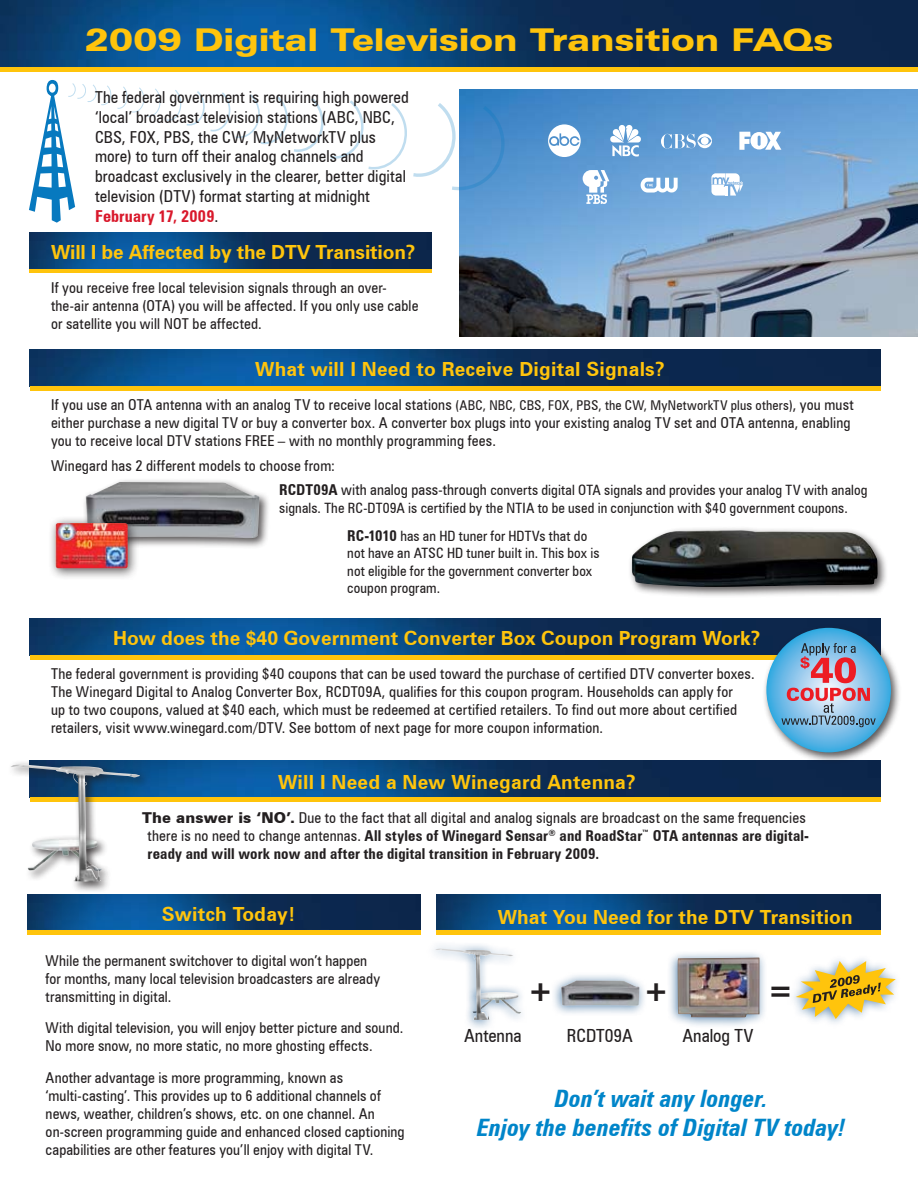
<style>
.page{position:relative;width:918px;height:1188px;background:#fff}
.page>*{position:absolute;margin:0;border:0;box-sizing:border-box;transform-origin:0 0}
.t1{font:900 expanded 31.5px "Zurich BT";letter-spacing:.01em;color:#ffc40c}
.t2{font:900 30.6px "Zurich BT";color:#231f20}
.t3{font:italic 700 condensed 24px/29.1px "Zurich BT";color:#0085c9;text-align:center}
.t4{font:700 19.5px "Zurich BT";letter-spacing:.005em;color:#ffc40c}
.t5{font:condensed 18.15px "Zurich BT";color:#231f20}
.t6{font:condensed 16.5px/19.8px "Zurich BT";letter-spacing:.005em;color:#231f20}
.t7{font:condensed 15px/18px "Zurich BT";letter-spacing:.01em;color:#231f20}
.t8{font:700 condensed 15px/18px "Zurich BT";letter-spacing:.01em;color:#231f20}
.t9{font:condensed 14.25px/17.1px "Zurich BT";letter-spacing:.005em;color:#231f20}
.s1{font-weight:700;color:#d9182b}
.s2{font-size:13.5px}
.s3{font-weight:700;font-size:15px}
.s4{font-size:15px}
.s5{font-weight:900;font-stretch:normal}
.s6{font-weight:400}
</style>
<div class="page">
<div style="left:0;top:66px;width:918px;height:5px;background:#ffc40c"></div>
<img style="left:0;top:0;width:918px;height:66px">
<img style="left:30px;top:350px;width:850px;height:36px">
<div style="left:30px;top:386px;width:850px;height:5px;background:#ffc40c"></div>
<hr style="left:30px;top:269px;width:402px;height:4px;background:#ffc40c">
<img style="left:30px;top:232px;width:402px;height:37px">
<img style="left:172px;top:761px;width:708px;height:36px">
<div style="left:30px;top:797px;width:850px;height:5px;background:#ffc40c"></div>
<img style="left:30px;top:619px;width:850px;height:36px">
<div style="left:30px;top:655px;width:850px;height:5px;background:#ffc40c"></div>
<img style="left:436px;top:894px;width:444px;height:36px">
<div style="left:436px;top:930px;width:444px;height:5px;background:#ffc40c"></div>
<img style="left:27px;top:894px;width:394px;height:36px">
<div style="left:27px;top:930px;width:394px;height:5px;background:#ffc40c"></div>
<img style="left:459px;top:90px;width:459px;height:246px">
<svg style="left:29px;top:80px;width:478px;height:143px"></svg>
<div style="left:81px;top:478px;width:270px;height:93px;background:#231f20;opacity:.75"></div>
<img style="left:86px;top:482px;width:174px;height:33px">
<div style="left:627px;top:526px;width:291px;height:92px;background:#231f20;opacity:.75"></div>
<img style="left:632px;top:530px;width:246px;height:57px">
<div style="left:6px;top:760px;width:166px;height:151px;background:#231f20;opacity:.75"></div>
<img style="left:10px;top:765px;width:96px;height:117px">
<div style="left:762px;top:623px;width:156px;height:145px;background:#231f20;opacity:.75"></div>
<svg style="left:766px;top:628px;width:125px;height:124px;background:#50b0e2"></svg>
<img style="left:781px;top:643px;width:95px;height:84px">
<div style="left:48px;top:515px;width:346px;height:97px;background:#231f20;opacity:.75"></div>
<img style="left:56px;top:523px;width:72px;height:45px">
<svg style="left:548px;top:124px;width:33px;height:33px"></svg>
<svg style="left:610px;top:125px;width:31px;height:32px"></svg>
<svg style="left:661px;top:134px;width:51px;height:15px"></svg>
<svg style="left:739px;top:132px;width:42px;height:18px"></svg>
<svg style="left:583px;top:170px;width:26px;height:34px"></svg>
<svg style="left:639px;top:174px;width:39px;height:19px"></svg>
<svg style="left:711px;top:173px;width:32px;height:23px"></svg>
<div style="left:550px;top:972px;width:123px;height:58px;background:#004482;opacity:.6"></div>
<img style="left:561px;top:980px;width:79px;height:26px">
<div style="left:423px;top:940px;width:126px;height:106px;background:#004482;opacity:.6"></div>
<img style="left:435px;top:949px;width:58px;height:71px">
<div style="left:666px;top:949px;width:121px;height:95px;background:#004482;opacity:.6"></div>
<img style="left:678px;top:958px;width:81px;height:59px">
<div style="left:784px;top:952px;width:134px;height:100px;background:#fff"></div>
<svg style="left:796px;top:961px;width:100px;height:58px"></svg>
<h1 class="t1" style="left:85px;top:21px;width:750px">2009 Digital Television Transition FAQs</h1>
<p class="t6" style="left:95px;top:87px;width:315px">The federal government is requiring high powered ‘local’ broadcast television stations (ABC, NBC, CBS, FOX, PBS, the CW, MyNetworkTV plus more) to turn off their analog channels and broadcast exclusively in the clearer, better digital television (DTV) format starting at midnight <span class="s1">February 17, 2009</span>.</p>
<h3 class="t4" style="left:51px;top:240px;width:366px">Will I be Affected by the DTV Transition?</h3>
<p class="t7" style="left:51px;top:279px;width:369px">If you receive free local television signals through an over&shy;the-air antenna (OTA) you will be affected. If you only use cable or satellite you will NOT be affected.</p>
<h3 class="t4" style="left:255px;top:357px;width:411px">What will I Need to Receive Digital Signals?</h3>
<p class="t7" style="left:51px;top:396px;width:804px">If you use an OTA antenna with an analog TV to receive local stations <span class="s2">(ABC, NBC, CBS, FOX, PBS, the CW, MyNetworkTV plus others)</span>, you must either purchase a new digital TV or buy a converter box. A converter box plugs into your existing analog TV set and OTA antenna, enabling you to receive local DTV stations FREE – with no monthly programming fees.</p>
<p class="t7" style="left:51px;top:456px;width:286px">Winegard has 2 different models to choose from:</p>
<p class="t9" style="left:279px;top:482px;width:590px"><span class="s3">RCDT09A</span> <span class="s4">with analog pass-through</span> converts digital OTA signals and provides your analog TV with analog signals. The RC-DT09A is certified by the NTIA to be used in conjunction with $40 government coupons.</p>
<p class="t9" style="left:347px;top:528px;width:254px"><span class="s3">RC-1010</span> has an HD tuner for HDTVs that do not have an ATSC HD tuner built in. This box is not eligible for the government converter box coupon program.</p>
<h3 class="t4" style="left:113px;top:626px;width:649px">How does the $40 Government Converter Box Coupon Program Work?</h3>
<p class="t7" style="left:51px;top:665px;width:705px">The federal government is providing $40 coupons that can be used toward the purchase of certified DTV converter boxes.<br>The Winegard Digital to Analog Converter Box, RCDT09A, qualifies for this coupon program. Households can apply for<br>up to two coupons, valued at $40 each, which must be redeemed at certified retailers. To find out more about certified retailers, visit www.winegard.com/DTV. See bottom of next page for more coupon information.</p>
<h3 class="t4" style="left:278px;top:770px;width:359px">Will I Need a New Winegard Antenna?</h3>
<p class="t8" style="left:148px;top:809px;width:663px;text-indent:-5px"><span class="s5">The answer is ‘NO’.</span> <span class="s6">Due to the fact that all digital and analog signals are broadcast on the same frequencies there is no need to change antennas.</span> All styles of Winegard Sensar<sup>®</sup> and RoadStar<sup>™</sup> OTA antennas are digital&shy;ready and will work now and after the digital transition in February 2009.</p>
<h3 class="t4" style="left:162px;top:902px;width:135px">Switch Today!</h3>
<p class="t7" style="left:46px;top:951px;width:336px">While the permanent switchover to digital won’t happen for months, many local television broadcasters are already transmitting in digital.</p>
<p class="t7" style="left:46px;top:1019px;width:359px">With digital television, you will enjoy better picture and sound.<br>No more snow, no more static, no more ghosting effects.</p>
<p class="t7" style="left:46px;top:1068px;width:361px">Another advantage is more programming, known as ‘multi-casting’. This provides up to 6 additional channels of news, weather, children’s shows, etc. on one channel. An on-screen programming guide and enhanced closed captioning capabilities are other features you’ll enjoy with digital TV.</p>
<h3 class="t4" style="left:498px;top:905px;width:356px">What You Need for the DTV Transition</h3>
<h2 class="t2" style="left:528px;top:971px;width:27px">+</h2>
<h2 class="t2" style="left:643px;top:971px;width:27px">+</h2>
<h2 class="t2" style="left:768px;top:971px;width:27px">=</h2>
<p class="t5" style="left:464px;top:1025px;width:59px">Antenna</p>
<p class="t5" style="left:567px;top:1025px;width:67px">RCDT09A</p>
<p class="t5" style="left:682px;top:1025px;width:72px">Analog TV</p>
<h3 class="t3" style="left:477px;top:1084px;width:370px">Don’t wait any longer.<br>Enjoy the benefits of Digital TV today!</h3>
</div>
